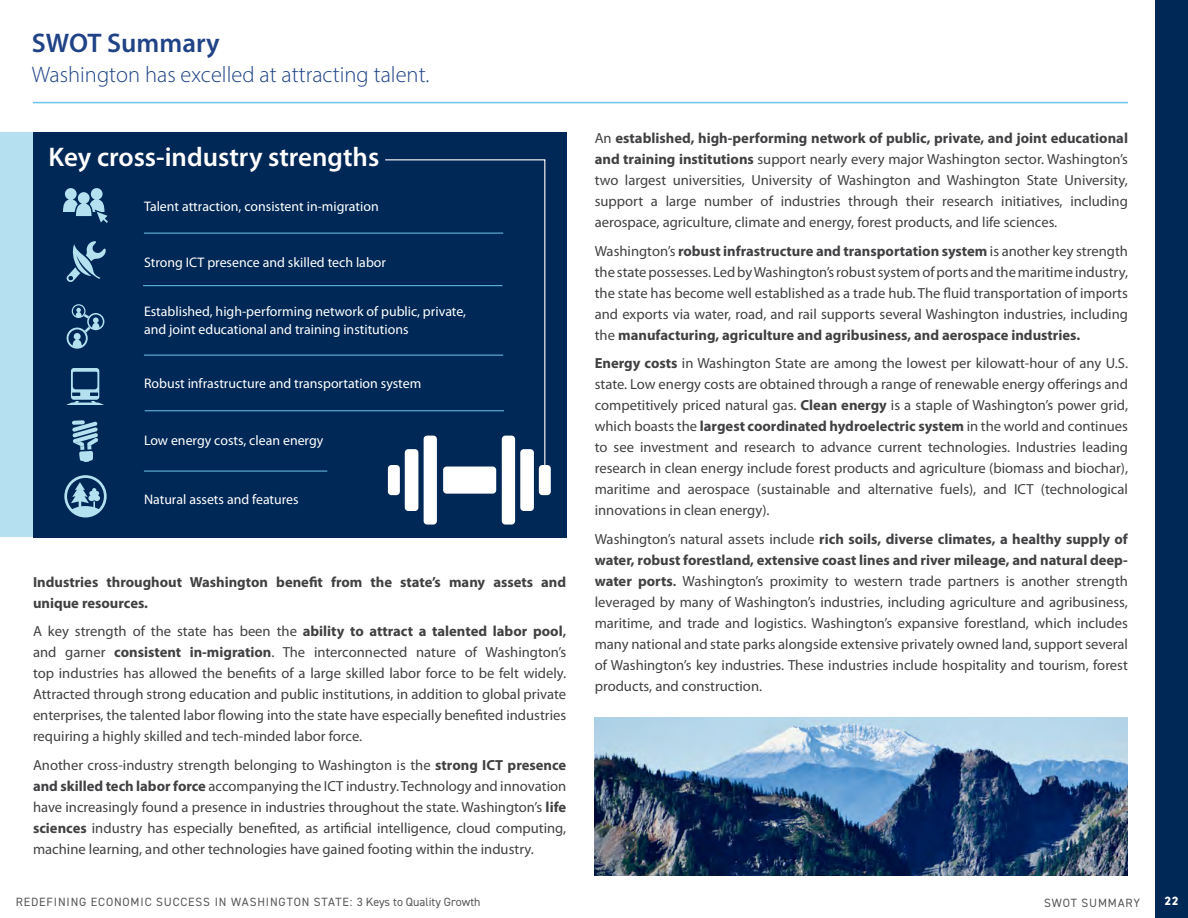
<style>
.page{position:relative;width:1188px;height:918px;background:#fff}
.page>*{position:absolute;margin:0;border:0;box-sizing:border-box;transform-origin:0 0}
.t1{font:600 27px "Myriad Pro";color:#fff}
.t2{font:600 27px "Myriad Pro";color:#1f4386}
.t3{font:300 22.5px "Myriad Pro";color:#1f4386}
.t4{font:14.7px/21px "Myriad Pro";color:#414042;text-align:justify}
.t5{font:700 14.7px/21px "Myriad Pro";color:#414042}
.t6{font:13.8px/18px "Myriad Pro";color:#fff}
.t7{font:12px "DIN2014";letter-spacing:.07em;color:#58595b}
.t8{font:800 12px "DIN2014";color:#fff}
.s1{font-weight:700}
.s2{font-weight:600}
</style>
<div class="page">
<div style="left:1155px;top:0;width:33px;height:918px;background:#002856"></div>
<hr style="left:33px;top:102px;width:1095px;height:1px;background:#6cc5e9">
<div style="left:33px;top:132px;width:533px;height:405px;background:#002856"></div>
<svg style="left:67px;top:304px;width:37px;height:45px"></svg>
<svg style="left:66px;top:241px;width:40px;height:41px"></svg>
<svg style="left:63px;top:188px;width:45px;height:35px"></svg>
<svg style="left:67px;top:368px;width:37px;height:37px"></svg>
<svg style="left:72px;top:420px;width:26px;height:42px"></svg>
<svg style="left:64px;top:475px;width:43px;height:43px"></svg>
<hr style="left:144px;top:233px;width:359px;height:1px;background:#6cc5e9">
<hr style="left:143px;top:285px;width:359px;height:1px;background:#6cc5e9">
<hr style="left:144px;top:355px;width:359px;height:1px;background:#6cc5e9">
<hr style="left:145px;top:410px;width:359px;height:1px;background:#6cc5e9">
<hr style="left:144px;top:471px;width:183px;height:1px;background:#6cc5e9">
<svg style="left:384px;top:159px;width:162px;height:321px"></svg>
<div style="left:0;top:132px;width:33px;height:404px;background:#b5e0f0"></div>
<div style="left:424px;top:436px;width:13px;height:89px;background:#fff;border-radius:4px"></div>
<div style="left:405px;top:449px;width:13px;height:62px;background:#fff;border-radius:4px"></div>
<div style="left:388px;top:465px;width:12px;height:30px;background:#fff;border-radius:4px"></div>
<div style="left:502px;top:436px;width:13px;height:89px;background:#fff;border-radius:4px"></div>
<div style="left:520px;top:449px;width:14px;height:62px;background:#fff;border-radius:4px"></div>
<div style="left:539px;top:465px;width:12px;height:30px;background:#fff;border-radius:4px"></div>
<div style="left:443px;top:467px;width:53px;height:27px;background:#fff;border-radius:4px"></div>
<img style="left:595px;top:717px;width:533px;height:159px">
<h1 class="t2" style="left:32px;top:25px;width:189px">SWOT Summary</h1>
<h2 class="t3" style="left:32px;top:61px;width:399px">Washington has excelled at attracting talent.</h2>
<h1 class="t1" style="left:49px;top:140px;width:332px">Key cross-industry strengths</h1>
<p class="t6" style="left:144px;top:197px;width:236px">Talent attraction, consistent in-migration</p>
<p class="t6" style="left:144px;top:253px;width:244px">Strong ICT presence and skilled tech labor</p>
<p class="t6" style="left:144px;top:302px;width:324px">Established, high-performing network of public, private, and joint educational and training institutions</p>
<p class="t6" style="left:144px;top:374px;width:279px">Robust infrastructure and transportation system</p>
<p class="t6" style="left:144px;top:431px;width:181px">Low energy costs, clean energy</p>
<p class="t6" style="left:144px;top:490px;width:156px">Natural assets and features</p>
<p class="t5" style="left:33px;top:571px;width:535px">Industries throughout Washington benefit from the state’s many assets and unique resources.</p>
<p class="t4" style="left:33px;top:621px;width:535px">A key strength of the state has been the <span class="s1">ability to attract a talented labor pool</span><span class="s2">, </span>and garner <span class="s1">consistent in-migration</span>. The interconnected nature of Washington’s top industries has allowed the benefits of a large skilled labor force to be felt widely.<br>Attracted through strong education and public institutions, in addition to global private enterprises, the talented labor flowing into the state have especially benefited industries requiring a highly skilled and tech-minded labor force.</p>
<p class="t4" style="left:33px;top:754px;width:535px">Another cross-industry strength belonging to Washington is the <span class="s1">strong ICT presence and skilled tech labor force</span> accompanying the ICT industry. Technology and innovation have increasingly found a presence in industries throughout the state. Washington’s <span class="s1">life sciences</span> industry has especially benefited, as artificial intelligence, cloud computing, machine learning, and other technologies have gained footing within the industry.</p>
<p class="t7" style="left:16px;top:895px;width:466px">REDEFINING ECONOMIC SUCCESS IN WASHINGTON STATE: 3 Keys to Quality Growth</p>
<p class="t4" style="left:595px;top:128px;width:535px">An <span class="s1">established, high-performing network of public, private, and joint educational and training institutions</span> support nearly every major Washington sector. Washington’s two largest universities, University of Washington and Washington State University, support a large number of industries through their research initiatives, including aerospace, agriculture, climate and energy, forest products, and life sciences.</p>
<p class="t4" style="left:595px;top:240px;width:535px">Washington’s <span class="s1">robust infrastructure and transportation system</span> is another key strength the state possesses. Led by Washington’s robust system of ports and the maritime industry, the state has become well established as a trade hub. The fluid transportation of imports and exports via water, road, and rail supports several Washington industries, including the <span class="s1">manufacturing, agriculture and agribusiness, and aerospace industries.</span></p>
<p class="t4" style="left:595px;top:353px;width:535px"><span class="s1">Energy costs</span> in Washington State are among the lowest per kilowatt-hour of any U.S. state. Low energy costs are obtained through a range of renewable energy offerings and competitively priced natural gas. <span class="s1">Clean energy</span> is a staple of Washington’s power grid, which boasts the <span class="s1">largest coordinated hydroelectric system</span> in the world and continues to see investment and research to advance current technologies. Industries leading research in clean energy include forest products and agriculture (biomass and biochar), maritime and aerospace (sustainable and alternative fuels), and ICT (technological innovations in clean energy).</p>
<p class="t4" style="left:595px;top:528px;width:535px">Washington’s natural assets include <span class="s1">rich soils, diverse climates, a healthy supply of water, robust forestland, extensive coast lines and river mileage, and natural deep&shy;water ports</span><span class="s2">.</span> Washington’s proximity to western trade partners is another strength leveraged by many of Washington’s industries, including agriculture and agribusiness, maritime, and trade and logistics. Washington’s expansive forestland, which includes many national and state parks alongside extensive privately owned land, support several of Washington’s key industries. These industries include hospitality and tourism, forest products, and construction.</p>
<p class="t7" style="left:1044px;top:895px;width:98px">SWOT SUMMARY</p>
<p class="t8" style="left:1164px;top:893px;width:16px">22</p>
</div>
